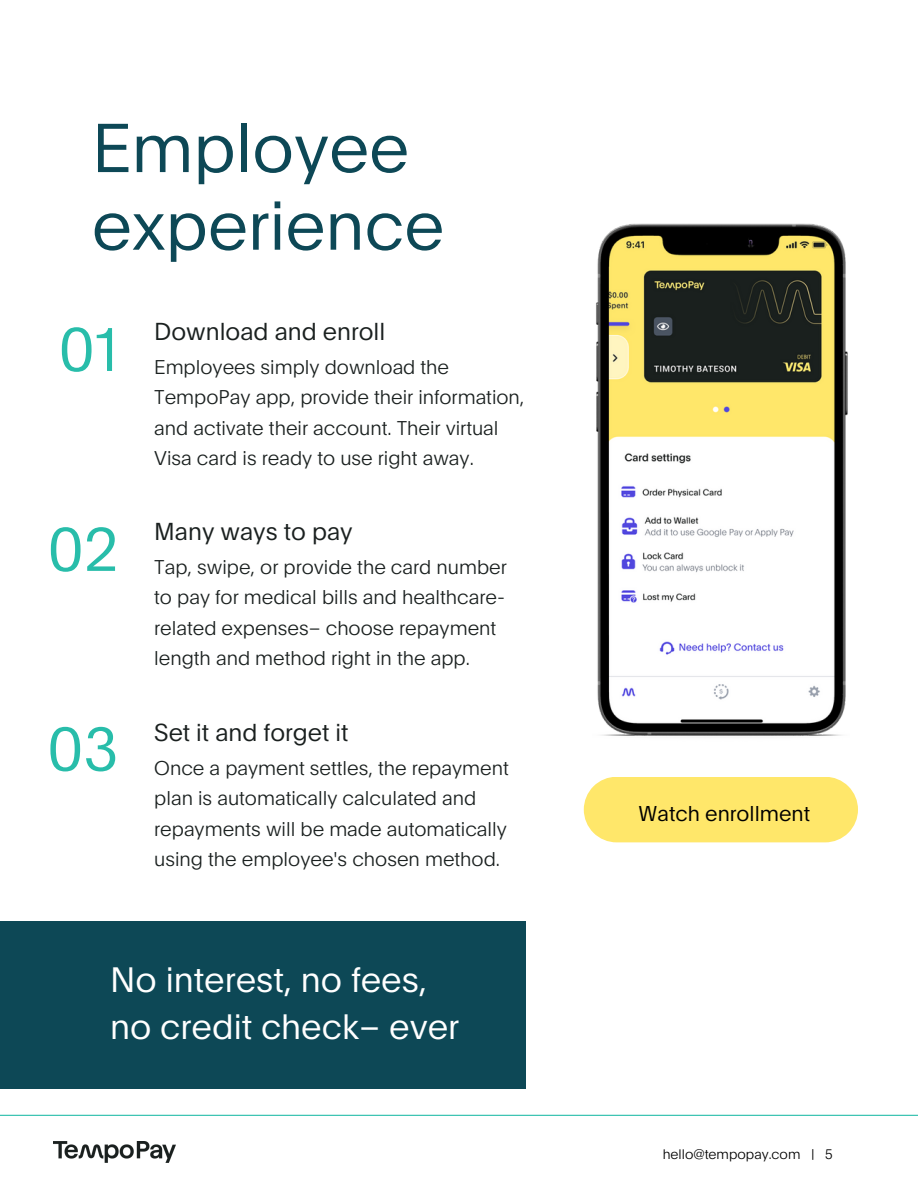
<style>
.page{position:relative;width:918px;height:1188px;background:#fff}
.page>*{position:absolute;margin:0;border:0;box-sizing:border-box;transform-origin:0 0}
.t1{font:300 67.5px/77.7px "Plain";color:#0d4856}
.t2{font:300 60px "Plain";color:#28bdaa}
.t3{font:300 34.5px/47.2px "Plain";color:#fff}
.t4{font:300 24px "Plain";color:#1a201f}
.t5{font:300 21px "Plain";color:#000}
.t6{font:100 19.5px/30.3px "Plain";color:#1a201f}
.t7{font:100 13.5px "Plain";color:#000}
</style>
<div class="page">
<img style="left:596px;top:224px;width:252px;height:512px">
<hr style="left:0;top:1115px;width:918px;height:1px;background:#28bdaa">
<div style="left:0;top:921px;width:526px;height:168px;background:#0d4856"></div>
<div style="left:584px;top:777px;width:274px;height:65px;background:#ffe76a"></div>
<img style="left:53px;top:1141px;width:123px;height:21px">
<p class="t1" style="left:92px;top:115px;width:354px">Employee experience</p>
<p class="t2" style="left:58px;top:325px;width:61px">01</p>
<p class="t4" style="left:154px;top:322px;width:233px">Download and enroll</p>
<p class="t6" style="left:154px;top:354px;width:372px">Employees simply download the TempoPay app, provide their information, and activate their account. Their virtual Visa card is ready to use right away.</p>
<p class="t2" style="left:47px;top:525px;width:72px">02</p>
<p class="t4" style="left:154px;top:521px;width:200px">Many ways to pay</p>
<p class="t6" style="left:154px;top:553px;width:354px">Tap, swipe, or provide the card number to pay for medical bills and healthcare&shy;related expenses– choose repayment length and method right in the app.</p>
<p class="t2" style="left:47px;top:724px;width:73px">03</p>
<p class="t4" style="left:154px;top:723px;width:196px">Set it and forget it</p>
<p class="t6" style="left:154px;top:755px;width:356px">Once a payment settles, the repayment plan is automatically calculated and repayments will be made automatically using the employee's chosen method.</p>
<p class="t3" style="left:110px;top:959px;width:351px">No interest, no fees, no credit check– ever</p>
<p class="t5" style="left:639px;top:805px;width:173px">Watch enrollment</p>
<p class="t7" style="left:663px;top:1148px;width:171px">hello@tempopay.com | 5</p>
</div>
